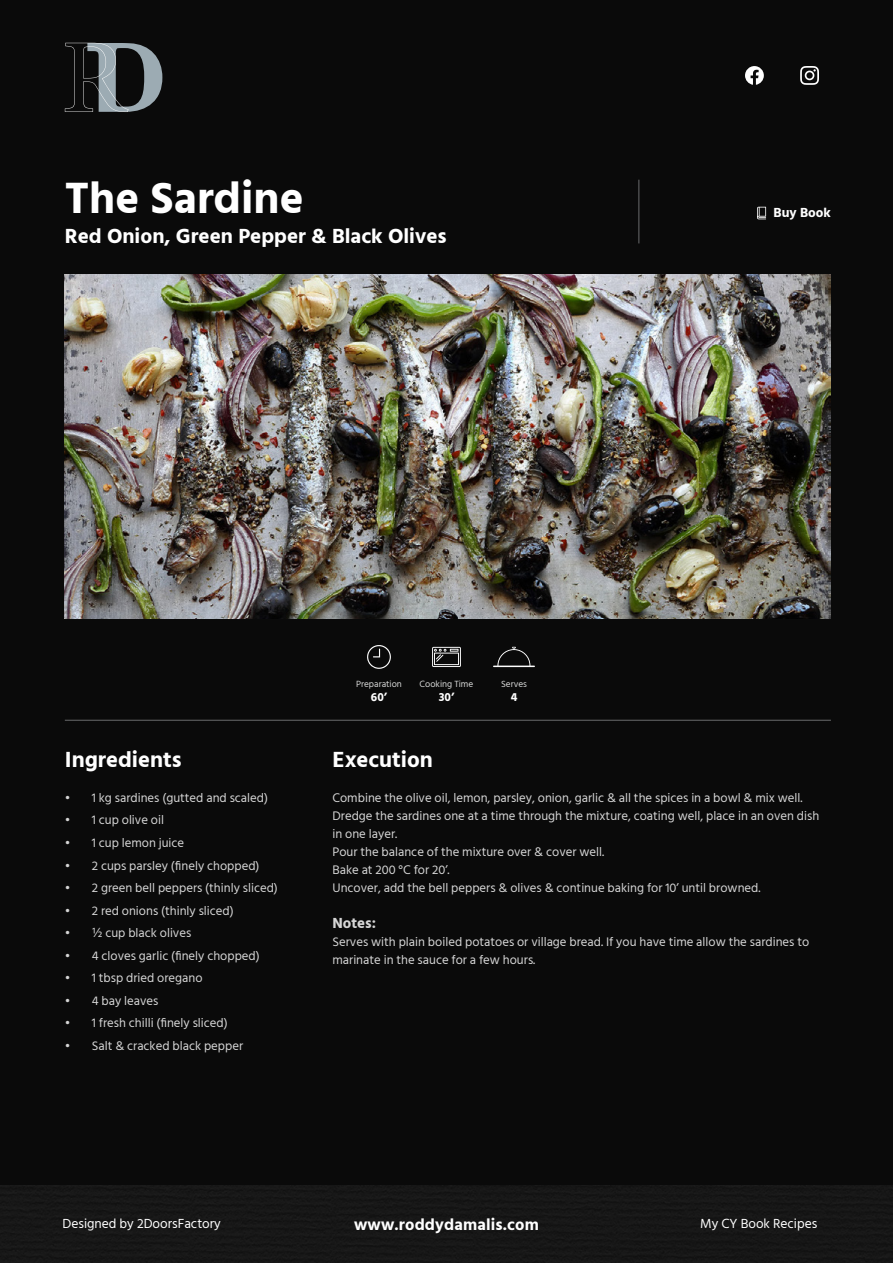
<style>
.page{position:relative;width:893px;height:1263px;background:#0a0a0a}
.page>*{position:absolute;margin:0;border:0;box-sizing:border-box;transform-origin:0 0}
.t1{font:700 45px "Hind Siliguri";color:#fff}
.t2{font:700 22.5px "Hind Siliguri";color:#fff}
.t3{font:700 21px "Hind Siliguri";color:#fff}
.t4{font:700 16.5px "Hind Siliguri";letter-spacing:.01em;color:#fff}
.t5{font:700 15px "Hind Siliguri";color:#d6d6d6}
.t6{font:13.5px "Hind Siliguri";color:#fff}
.t7{font:700 13.5px "Hind Siliguri";color:#fff}
.t8{font:12.75px/18px "Hind Siliguri";color:#d6d6d6}
.t9{font:700 11.85px "Hind Siliguri";color:#fff}
.t10{font:9.3px "Hind Siliguri";color:#d6d7d6}
</style>
<div class="page">
<div style="left:0;top:1185px;width:893px;height:78px;background:#171717"></div>
<svg style="left:65px;top:43px;width:97px;height:69px"></svg>
<svg style="left:745px;top:66px;width:19px;height:19px"></svg>
<svg style="left:800px;top:66px;width:19px;height:19px"></svg>
<img style="left:65px;top:275px;width:766px;height:344px">
<svg style="left:757px;top:207px;width:9px;height:12px"></svg>
<svg style="left:367px;top:645px;width:24px;height:24px"></svg>
<svg style="left:432px;top:647px;width:29px;height:20px"></svg>
<svg style="left:493px;top:647px;width:42px;height:20px"></svg>
<hr style="left:65px;top:720px;width:766px;height:1px;background:#b3b5b8">
<hr style="left:638px;top:180px;width:1px;height:63px;background:#b3b5b8">
<h1 class="t1" style="left:65px;top:163px;width:240px">The Sardine</h1>
<h3 class="t3" style="left:65px;top:220px;width:383px">Red Onion, Green Pepper &amp; Black Olives</h3>
<p class="t10" style="left:356px;top:677px;width:47px">Preparation</p>
<p class="t9" style="left:371px;top:688px;width:18px">60’</p>
<p class="t10" style="left:420px;top:677px;width:55px">Cooking Time</p>
<p class="t9" style="left:439px;top:688px;width:17px">30’</p>
<p class="t10" style="left:501px;top:677px;width:27px">Serves</p>
<p class="t9" style="left:511px;top:688px;width:8px">4</p>
<p class="t7" style="left:773px;top:202px;width:59px">Buy Book</p>
<h2 class="t2" style="left:65px;top:742px;width:118px">Ingredients</h2>
<p class="t8" style="left:65px;top:789px;width:205px">• 1 kg sardines (gutted and scaled)</p>
<p class="t8" style="left:65px;top:812px;width:101px">• 1 cup olive oil</p>
<p class="t8" style="left:65px;top:834px;width:121px">• 1 cup lemon juice</p>
<p class="t8" style="left:65px;top:857px;width:196px">• 2 cups parsley (finely chopped)</p>
<p class="t8" style="left:65px;top:879px;width:215px">• 2 green bell peppers (thinly sliced)</p>
<p class="t8" style="left:65px;top:902px;width:170px">• 2 red onions (thinly sliced)</p>
<p class="t8" style="left:65px;top:924px;width:128px">• ½ cup black olives</p>
<p class="t8" style="left:65px;top:947px;width:196px">• 4 cloves garlic (finely chopped)</p>
<p class="t8" style="left:65px;top:970px;width:139px">• 1 tbsp dried oregano</p>
<p class="t8" style="left:65px;top:992px;width:95px">• 4 bay leaves</p>
<p class="t8" style="left:65px;top:1015px;width:164px">• 1 fresh chilli (finely sliced)</p>
<p class="t8" style="left:65px;top:1037px;width:180px">• Salt &amp; cracked black pepper</p>
<h2 class="t2" style="left:332px;top:742px;width:102px">Execution</h2>
<p class="t8" style="left:332px;top:789px;width:488px">Combine the olive oil, lemon, parsley, onion, garlic &amp; all the spices in a bowl &amp; mix well.<br>Dredge the sardines one at a time through the mixture, coating well, place in an oven dish in one layer.<br>Pour the balance of the mixture over &amp; cover well.<br>Bake at 200 °C for 20’.<br>Uncover, add the bell peppers &amp; olives &amp; continue baking for 10’ until browned.</p>
<p class="t5" style="left:332px;top:911px;width:45px">Notes:</p>
<p class="t8" style="left:332px;top:933px;width:478px">Serves with plain boiled potatoes or village bread. If you have time allow the sardines to marinate in the sauce for a few hours.</p>
<p class="t6" style="left:62px;top:1214px;width:160px">Designed by 2DoorsFactory</p>
<p class="t4" style="left:354px;top:1212px;width:186px">www.roddydamalis.com</p>
<p class="t6" style="left:700px;top:1214px;width:119px">My CY Book Recipes</p>
</div>
